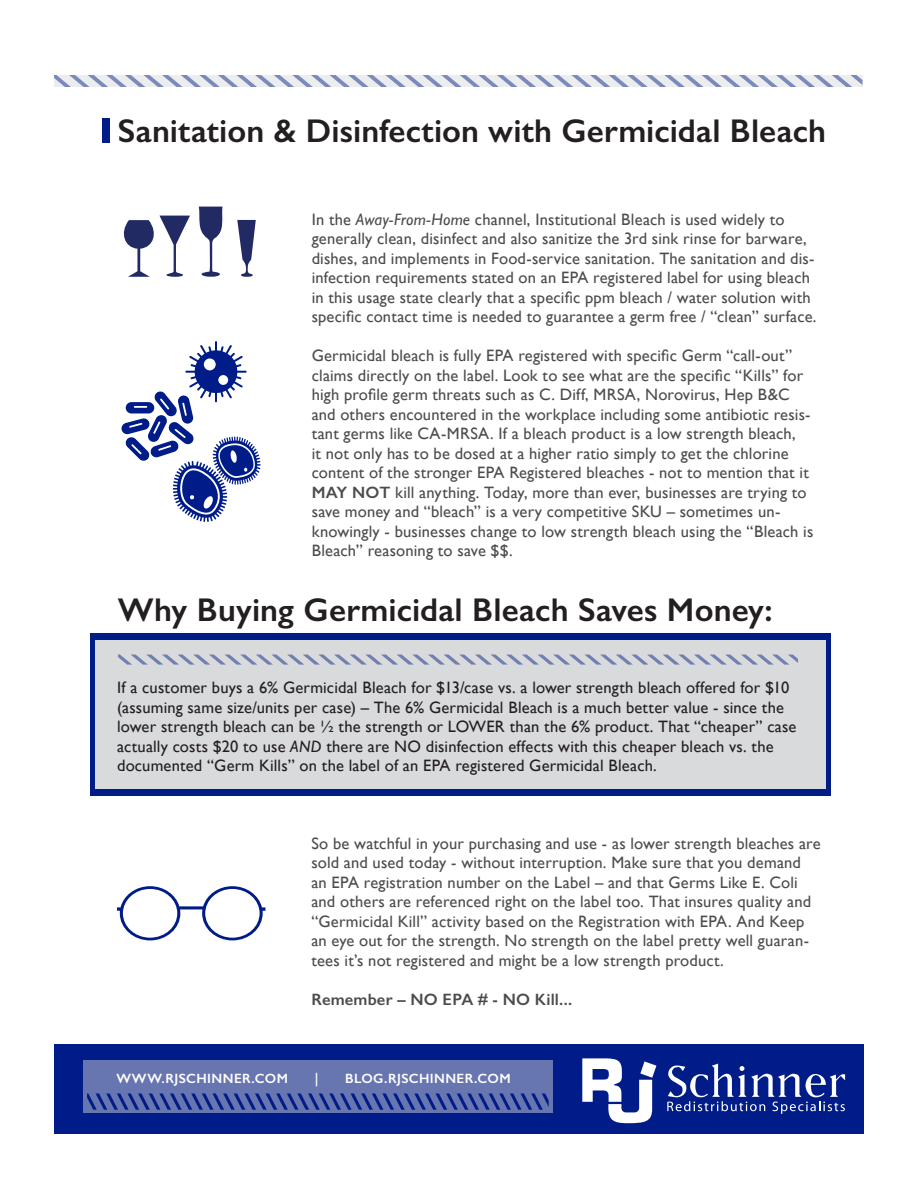
<style>
.page{position:relative;width:918px;height:1188px;background:#fff}
.page>*{position:absolute;margin:0;border:0;box-sizing:border-box;transform-origin:0 0}
.t1{font:600 33px "Gill Sans";letter-spacing:.005em;color:#231f20}
.t2{font:16.5px/19.5px "Gill Sans";letter-spacing:.01em;color:#4b4c4d}
.t3{font:16.5px/19.5px "Gill Sans";letter-spacing:.01em;color:#231f20}
.t4{font:600 16.5px "Gill Sans";letter-spacing:.01em;color:#4b4c4d}
.t5{font:600 13.5px "Gill Sans";letter-spacing:.03em;color:#fff}
.s1{font-style:italic}
.s2{font-weight:600}
</style>
<div class="page">
<div style="left:102px;top:118px;width:7px;height:24px;background:#001c88"></div>
<svg style="left:54px;top:75px;width:808px;height:12px;background:#c7ccde"></svg>
<div style="left:54px;top:1044px;width:810px;height:90px;background:#001c88"></div>
<svg style="left:582px;top:1058px;width:74px;height:65px"></svg>
<svg style="left:667px;top:1064px;width:178px;height:50px"></svg>
<div style="left:83px;top:1060px;width:470px;height:53px;background:#6776b0"></div>
<svg style="left:87px;top:1094px;width:462px;height:16px"></svg>
<svg style="left:121px;top:341px;width:140px;height:181px"></svg>
<svg style="left:198px;top:207px;width:25px;height:70px"></svg>
<svg style="left:123px;top:216px;width:67px;height:61px"></svg>
<svg style="left:237px;top:220px;width:19px;height:57px"></svg>
<svg style="left:117px;top:886px;width:148px;height:54px"></svg>
<div style="left:90px;top:634px;width:740px;height:162px;background:#001c88"></div>
<div style="left:95px;top:641px;width:730px;height:148px;background:#d9dadc"></div>
<svg style="left:118px;top:655px;width:680px;height:10px"></svg>
<p class="t1" style="left:118px;top:111px;width:710px">Sanitation &amp; Disinfection with Germicidal Bleach</p>
<p class="t2" style="left:312px;top:209px;width:506px">In the <span class="s1">Away-From-Home</span> channel, Institutional Bleach is used widely to generally clean, disinfect and also sanitize the 3rd sink rinse for barware, dishes, and implements in Food-service sanitation. The sanitation and dis&shy;infection requirements stated on an EPA registered label for using bleach in this usage state clearly that a specific ppm bleach / water solution with specific contact time is needed to guarantee a germ free / “clean” surface.</p>
<p class="t2" style="left:312px;top:346px;width:503px">Germicidal bleach is fully EPA registered with specific Germ “call-out” claims directly on the label. Look to see what are the specific “Kills” for high profile germ threats such as C. Diff, MRSA, Norovirus, Hep B&amp;C and others encountered in the workplace including some antibiotic resis&shy;tant germs like CA-MRSA. If a bleach product is a low strength bleach,<br>it not only has to be dosed at a higher ratio simply to get the chlorine content of the stronger EPA Registered bleaches - not to mention that it <span class="s2">MAY NOT</span> kill anything. Today, more than ever, businesses are trying to save money and “bleach” is a very competitive SKU – sometimes un&shy;knowingly - businesses change to low strength bleach using the “Bleach is Bleach” reasoning to save $$.</p>
<p class="t1" style="left:118px;top:590px;width:656px">Why Buying Germicidal Bleach Saves Money:</p>
<p class="t3" style="left:117px;top:678px;width:681px">If a customer buys a 6% Germicidal Bleach for $13/case vs. a lower strength bleach offered for $10 (assuming same size/units per case) – The 6% Germicidal Bleach is a much better value - since the lower strength bleach can be ½ the strength or LOWER than the 6% product. That “cheaper” case actually costs $20 to use <span class="s1">AND</span> there are NO disinfection effects with this cheaper bleach vs. the documented “Germ Kills” on the label of an EPA registered Germicidal Bleach.</p>
<p class="t2" style="left:311px;top:833px;width:511px">So be watchful in your purchasing and use - as lower strength bleaches are sold and used today - without interruption. Make sure that you demand<br>an EPA registration number on the Label – and that Germs Like E. Coli and others are referenced right on the label too. That insures quality and “Germicidal Kill” activity based on the Registration with EPA. And Keep an eye out for the strength. No strength on the label pretty well guaran&shy;tees it’s not registered and might be a low strength product.</p>
<p class="t4" style="left:311px;top:989px;width:262px">Remember – NO EPA # - NO Kill...</p>
<p class="t5" style="left:116px;top:1070px;width:173px">WWW.RJSCHINNER.COM</p>
<p class="t5" style="left:315px;top:1070px;width:5px">|</p>
<p class="t5" style="left:345px;top:1070px;width:167px">BLOG.RJSCHINNER.COM</p>
</div>
